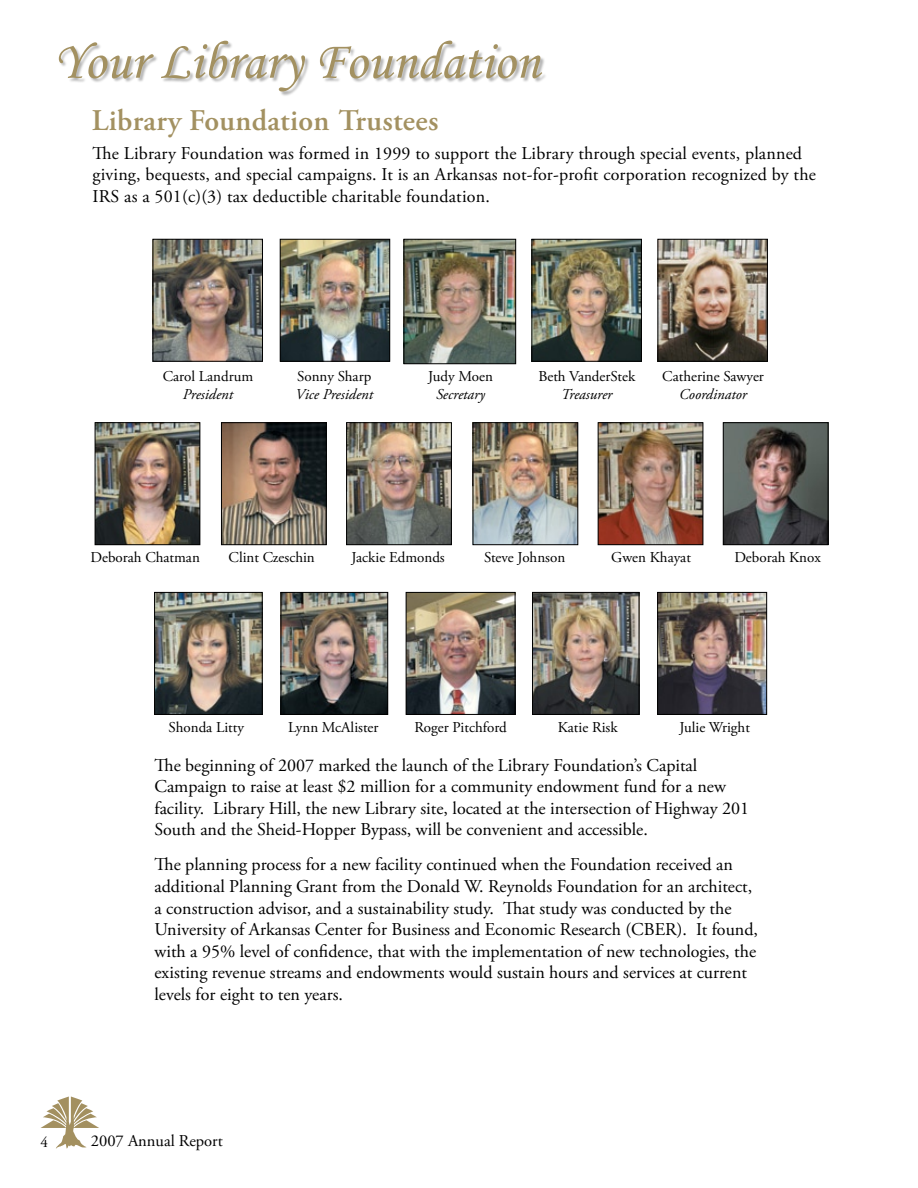
<style>
.page{position:relative;width:918px;height:1188px;background:#fff}
.page>*{position:absolute;margin:0;border:0;box-sizing:border-box;transform-origin:0 0}
.t1{font:54px "Monotype Corsiva";color:#a39161}
.t2{font:600 30px "Adobe Garamond Pro";letter-spacing:.01em;color:#a39161}
.t3{font:18px/21.6px "Adobe Garamond Pro";color:#000}
.t4{font:16.5px "Adobe Garamond Pro";color:#000}
.t5{font:15px "Adobe Garamond Pro";color:#000}
.t6{font:italic 15px "Adobe Garamond Pro";color:#000}
</style>
<div class="page">
<svg style="left:40px;top:1096px;width:59px;height:53px"></svg>
<div style="left:59px;top:40px;width:489px;height:58px;background:#000;opacity:.3"></div>
<img style="left:155px;top:241px;width:106px;height:119px">
<div style="left:153px;top:239px;width:110px;height:123px;border:1px solid #000"></div>
<img style="left:282px;top:241px;width:106px;height:119px">
<div style="left:280px;top:239px;width:110px;height:123px;border:1px solid #000"></div>
<img style="left:406px;top:241px;width:108px;height:121px">
<div style="left:404px;top:239px;width:112px;height:125px;border:1px solid #000"></div>
<img style="left:534px;top:241px;width:106px;height:119px">
<div style="left:532px;top:239px;width:110px;height:123px;border:1px solid #000"></div>
<img style="left:97px;top:424px;width:101px;height:119px">
<div style="left:95px;top:422px;width:105px;height:123px;border:1px solid #000"></div>
<img style="left:223px;top:424px;width:102px;height:119px">
<div style="left:221px;top:422px;width:106px;height:123px;border:1px solid #000"></div>
<img style="left:348px;top:424px;width:102px;height:119px">
<div style="left:346px;top:422px;width:106px;height:123px;border:1px solid #000"></div>
<img style="left:475px;top:424px;width:101px;height:119px">
<div style="left:473px;top:422px;width:105px;height:123px;border:1px solid #000"></div>
<img style="left:600px;top:424px;width:101px;height:119px">
<div style="left:598px;top:422px;width:105px;height:123px;border:1px solid #000"></div>
<img style="left:725px;top:424px;width:101px;height:119px">
<div style="left:723px;top:422px;width:105px;height:123px;border:1px solid #000"></div>
<img style="left:156px;top:594px;width:105px;height:119px">
<div style="left:154px;top:592px;width:109px;height:123px;border:1px solid #000"></div>
<img style="left:283px;top:594px;width:103px;height:119px">
<div style="left:281px;top:592px;width:107px;height:123px;border:1px solid #000"></div>
<img style="left:408px;top:594px;width:105px;height:119px">
<div style="left:406px;top:592px;width:109px;height:123px;border:1px solid #000"></div>
<img style="left:534px;top:594px;width:103px;height:119px">
<div style="left:532px;top:592px;width:107px;height:123px;border:1px solid #000"></div>
<img style="left:659px;top:594px;width:106px;height:119px">
<div style="left:657px;top:592px;width:110px;height:123px;border:1px solid #000"></div>
<img style="left:660px;top:241px;width:106px;height:119px">
<div style="left:658px;top:239px;width:110px;height:123px;border:1px solid #000"></div>
<h1 class="t1" style="left:54px;top:28px;width:488px">Your Library Foundation</h1>
<h2 class="t2" style="left:92px;top:103px;width:348px">Library Foundation Trustees</h2>
<p class="t3" style="left:93px;top:143px;width:725px">The Library Foundation was formed in 1999 to support the Library through special events, planned giving, bequests, and special campaigns. It is an Arkansas not-for-profit corporation recognized by the<br>IRS as a 501(c)(3) tax deductible charitable foundation.</p>
<p class="t5" style="left:163px;top:367px;width:92px">Carol Landrum</p>
<p class="t6" style="left:183px;top:385px;width:52px">President</p>
<p class="t5" style="left:297px;top:367px;width:76px">Sonny Sharp</p>
<p class="t6" style="left:296px;top:385px;width:79px">Vice President</p>
<p class="t5" style="left:428px;top:367px;width:66px">Judy Moen</p>
<p class="t6" style="left:436px;top:385px;width:50px">Secretary</p>
<p class="t5" style="left:538px;top:367px;width:98px">Beth VanderStek</p>
<p class="t6" style="left:561px;top:385px;width:53px">Treasurer</p>
<p class="t5" style="left:662px;top:367px;width:103px">Catherine Sawyer</p>
<p class="t6" style="left:679px;top:385px;width:69px">Coordinator</p>
<p class="t5" style="left:90px;top:548px;width:111px">Deborah Chatman</p>
<p class="t5" style="left:229px;top:548px;width:88px">Clint Czeschin</p>
<p class="t5" style="left:352px;top:548px;width:95px">Jackie Edmonds</p>
<p class="t5" style="left:484px;top:548px;width:83px">Steve Johnson</p>
<p class="t5" style="left:611px;top:548px;width:81px">Gwen Khayat</p>
<p class="t5" style="left:734px;top:548px;width:88px">Deborah Knox</p>
<p class="t5" style="left:169px;top:719px;width:77px">Shonda Litty</p>
<p class="t5" style="left:288px;top:719px;width:92px">Lynn McAlister</p>
<p class="t5" style="left:414px;top:719px;width:94px">Roger Pitchford</p>
<p class="t5" style="left:558px;top:719px;width:61px">Katie Risk</p>
<p class="t5" style="left:680px;top:719px;width:72px">Julie Wright</p>
<p class="t3" style="left:154px;top:755px;width:596px">The beginning of 2007 marked the launch of the Library Foundation’s Capital Campaign to raise at least $2 million for a community endowment fund for a new facility. Library Hill, the new Library site, located at the intersection of Highway 201<br>South and the Sheid-Hopper Bypass, will be convenient and accessible.</p>
<p class="t3" style="left:154px;top:855px;width:605px">The planning process for a new facility continued when the Foundation received an additional Planning Grant from the Donald W. Reynolds Foundation for an architect, a construction advisor, and a sustainability study. That study was conducted by the University of Arkansas Center for Business and Economic Research (CBER). It found, with a 95% level of confidence, that with the implementation of new technologies, the existing revenue streams and endowments would sustain hours and services at current levels for eight to ten years.</p>
<p class="t5" style="left:40px;top:1133px;width:9px">4</p>
<p class="t4" style="left:91px;top:1131px;width:134px">2007 Annual Report</p>
</div>
